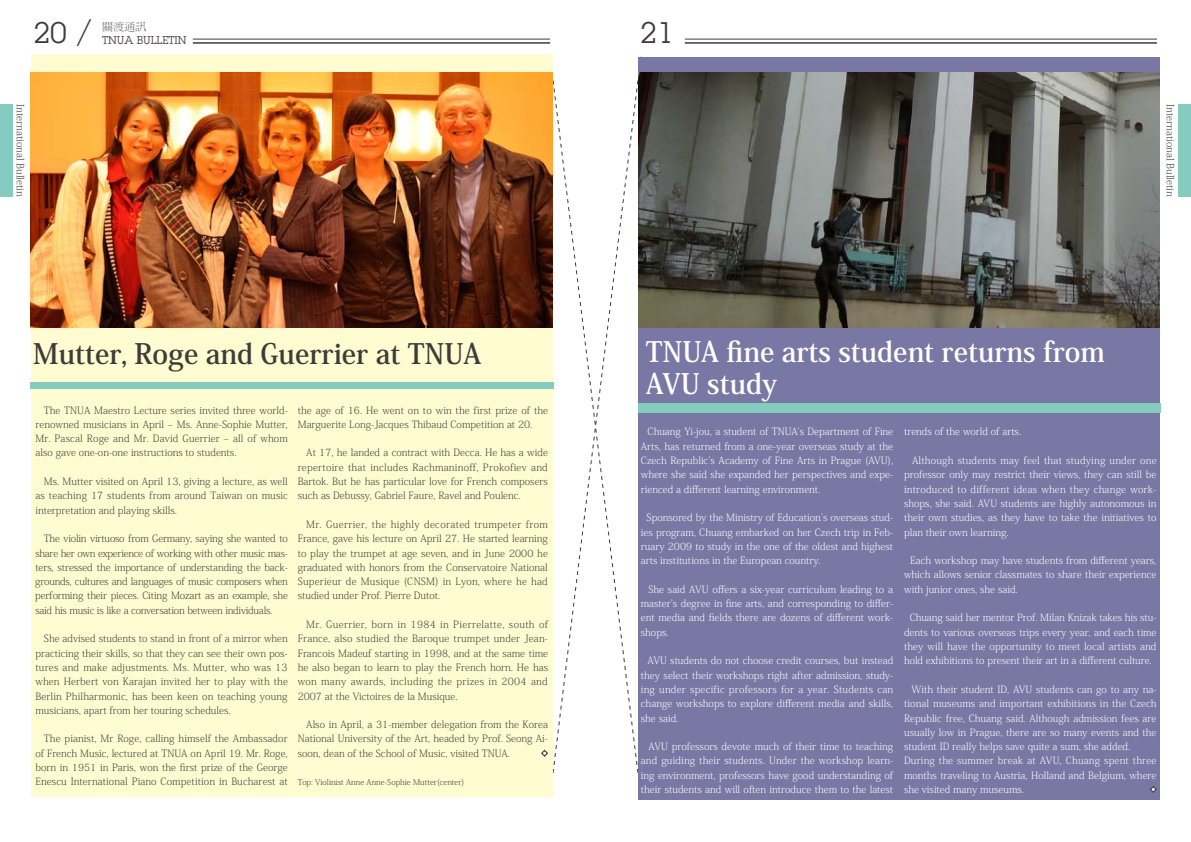
<style>
.page{position:relative;width:1191px;height:842px;background:#fff}
.page>*{position:absolute;margin:0;border:0;box-sizing:border-box;transform-origin:0 0}
.t1{font:29px "Lubalin Graph";color:#3f3b3a}
.t2{font:700 28px/32px "Koz Min Pro";color:#fff}
.t3{font:700 28px "Koz Min Pro";color:#3f3b3a}
.t4{font:11px "Lubalin Graph";color:#3f3b3a}
.t5{font:300 11px "Han Wang Ming";color:#3f3b3a}
.t6{font:200 10px/14.3px "Koz Min Pro";color:#3f3b3a;text-align:justify}
.t7{font:200 10px/14.3px "Koz Min Pro";color:#fff;text-align:justify}
.t8{font:200 8px "Koz Min Pro";color:#3f3b3a}
</style>
<div class="page">
<div style="left:1178px;top:104px;width:13px;height:92px;background:#85cbbf"></div>
<div style="left:0;top:104px;width:13px;height:92px;background:#85cbbf"></div>
<hr style="left:193px;top:42px;width:357px;height:2px;background:#3f3b3a">
<hr style="left:193px;top:39px;width:357px;height:1px;background:#3f3b3a">
<hr style="left:685px;top:42px;width:472px;height:2px;background:#3f3b3a">
<hr style="left:685px;top:39px;width:472px;height:1px;background:#3f3b3a">
<svg style="left:553px;top:56px;width:89px;height:717px"></svg>
<div style="left:638px;top:57px;width:521px;height:742px;background:#7978a5"></div>
<div style="left:31px;top:54px;width:522px;height:743px;background:#fffcd1"></div>
<img style="left:638px;top:72px;width:521px;height:255px">
<img style="left:30px;top:72px;width:523px;height:255px">
<div style="left:30px;top:382px;width:523px;height:7px;background:#85cbbf"></div>
<div style="left:638px;top:403px;width:522px;height:10px;background:#85cbbf"></div>
<svg style="left:1149px;top:786px;width:8px;height:7px"></svg>
<svg style="left:541px;top:749px;width:7px;height:8px"></svg>
<h1 class="t1" style="left:33px;top:14px;width:61px">20 /</h1>
<h1 class="t1" style="left:640px;top:14px;width:35px">21</h1>
<p class="t5" style="left:102px;top:21px;width:46px">關渡通訊</p>
<p class="t4" style="left:102px;top:33px;width:86px">TNUA BULLETIN</p>
<p class="t6" style="left:28px;top:104px;width:94px;rotate:90deg">International Bulletin</p>
<p class="t6" style="left:1177px;top:104px;width:94px;rotate:90deg">International Bulletin</p>
<h2 class="t3" style="left:33px;top:333px;width:449px">Mutter, Roge and Guerrier at TNUA</h2>
<p class="t6" style="left:35px;top:402px;width:254px;text-indent:8px">The TNUA Maestro Lecture series invited three world&shy;renowned musicians in April – Ms. Anne-Sophie Mutter, Mr. Pascal Roge and Mr. David Guerrier – all of whom also gave one-on-one instructions to students.</p>
<p class="t6" style="left:35px;top:474px;width:254px;text-indent:8px">Ms. Mutter visited on April 13, giving a lecture, as well as teaching 17 students from around Taiwan on music interpretation and playing skills.</p>
<p class="t6" style="left:35px;top:531px;width:254px;text-indent:9px">The violin virtuoso from Germany, saying she wanted to share her own experience of working with other music mas&shy;ters, stressed the importance of understanding the back&shy;grounds, cultures and languages of music composers when performing their pieces. Citing Mozart as an example, she said his music is like a conversation between individuals.</p>
<p class="t6" style="left:35px;top:631px;width:254px;text-indent:8px">She advised students to stand in front of a mirror when practicing their skills, so that they can see their own pos&shy;tures and make adjustments. Ms. Mutter, who was 13 when Herbert von Karajan invited her to play with the Berlin Philharmonic, has been keen on teaching young musicians, apart from her touring schedules.</p>
<p class="t6" style="left:35px;top:731px;width:254px;text-indent:8px">The pianist, Mr Roge, calling himself the Ambassador of French Music, lectured at TNUA on April 19. Mr. Roge, born in 1951 in Paris, won the first prize of the George Enescu International Piano Competition in Bucharest at</p>
<p class="t6" style="left:298px;top:402px;width:252px">the age of 16. He went on to win the first prize of the<br>Marguerite Long-Jacques Thibaud Competition at 20.</p>
<p class="t6" style="left:298px;top:445px;width:252px;text-indent:8px">At 17, he landed a contract with Decca. He has a wide repertoire that includes Rachmaninoff, Prokofiev and Bartok. But he has particular love for French composers such as Debussy, Gabriel Faure, Ravel and Poulenc.</p>
<p class="t6" style="left:298px;top:517px;width:252px;text-indent:8px">Mr. Guerrier, the highly decorated trumpeter from France, gave his lecture on April 27. He started learning to play the trumpet at age seven, and in June 2000 he graduated with honors from the Conservatoire National Superieur de Musique (CNSM) in Lyon, where he had studied under Prof. Pierre Dutot.</p>
<p class="t6" style="left:298px;top:617px;width:252px;text-indent:8px">Mr. Guerrier, born in 1984 in Pierrelatte, south of France, also studied the Baroque trumpet under Jean-Francois Madeuf starting in 1998, and at the same time he also began to learn to play the French horn. He has won many awards, including the prizes in 2004 and 2007 at the Victoires de la Musique.</p>
<p class="t6" style="left:298px;top:717px;width:252px;text-indent:8px">Also in April, a 31-member delegation from the Korea National University of the Art, headed by Prof. Seong Ai&shy;soon, dean of the School of Music, visited TNUA.</p>
<p class="t8" style="left:298px;top:777px;width:168px">Top: Violinist Anne Anne-Sophie Mutter(center)</p>
<h2 class="t2" style="left:646px;top:334px;width:460px">TNUA fine arts student returns from<br>AVU study</h2>
<p class="t7" style="left:641px;top:424px;width:254px;text-indent:7px">Chuang Yi-jou, a student of TNUA’s Department of Fine Arts, has returned from a one-year overseas study at the Czech Republic’s Academy of Fine Arts in Prague (AVU), where she said she expanded her perspectives and expe&shy;rienced a different learning environment.</p>
<p class="t7" style="left:641px;top:510px;width:254px;text-indent:6px">Sponsored by the Ministry of Education’s overseas stud&shy;ies program, Chuang embarked on her Czech trip in Feb&shy;ruary 2009 to study in the one of the oldest and highest arts institutions in the European country.</p>
<p class="t7" style="left:641px;top:582px;width:254px;text-indent:8px">She said AVU offers a six-year curriculum leading to a master’s degree in fine arts, and corresponding to differ&shy;ent media and fields there are dozens of different work&shy;shops.</p>
<p class="t7" style="left:641px;top:653px;width:254px;text-indent:7px">AVU students do not choose credit courses, but instead they select their workshops right after admission, study&shy;ing under specific professors for a year. Students can change workshops to explore different media and skills, she said.</p>
<p class="t7" style="left:641px;top:739px;width:254px;text-indent:8px">AVU professors devote much of their time to teaching and guiding their students. Under the workshop learn&shy;ing environment, professors have good understanding of their students and will often introduce them to the latest</p>
<p class="t7" style="left:904px;top:424px;width:119px">trends of the world of arts.</p>
<p class="t7" style="left:904px;top:453px;width:254px;text-indent:8px">Although students may feel that studying under one professor only may restrict their views, they can still be introduced to different ideas when they change work&shy;shops, she said. AVU students are highly autonomous in their own studies, as they have to take the initiatives to plan their own learning.</p>
<p class="t7" style="left:904px;top:553px;width:254px;text-indent:6px">Each workshop may have students from different years, which allows senior classmates to share their experience with junior ones, she said.</p>
<p class="t7" style="left:904px;top:610px;width:254px;text-align:center">Chuang said her mentor Prof. Milan Knizak takes his stu&shy;dents to various overseas trips every year, and each time they will have the opportunity to meet local artists and hold exhibitions to present their art in a different culture.</p>
<p class="t7" style="left:904px;top:682px;width:254px;text-align:left;text-indent:7px">With their student ID, AVU students can go to any na&shy;tional museums and important exhibitions in the Czech Republic free, Chuang said. Although admission fees are usually low in Prague, there are so many events and the student ID really helps save quite a sum, she added.<br>During the summer break at AVU, Chuang spent three months traveling to Austria, Holland and Belgium, where she visited many museums.</p>
</div>
